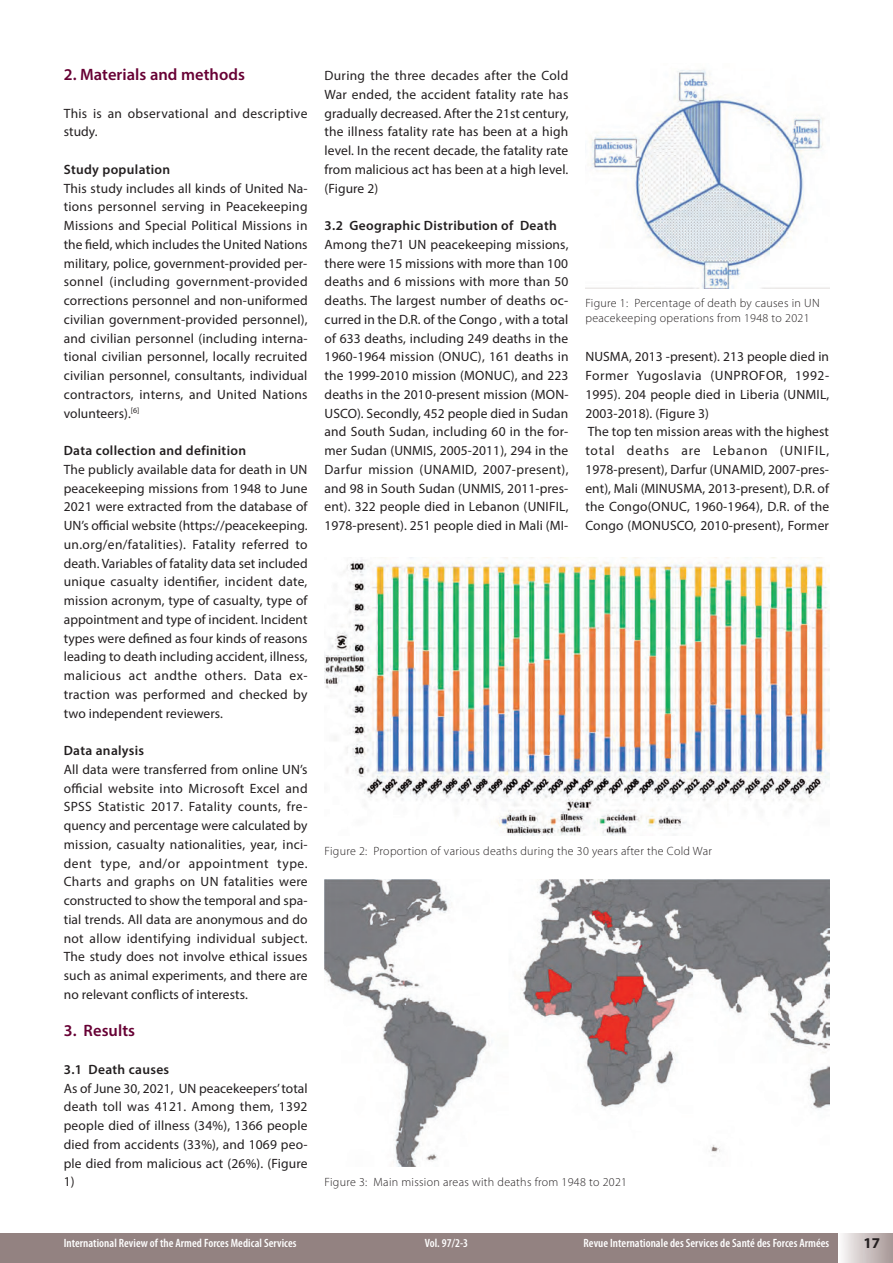
<style>
.page{position:relative;width:893px;height:1263px;background:#fff}
.page>*{position:absolute;margin:0;border:0;box-sizing:border-box;transform-origin:0 0}
.t1{font:600 16.5px "Myriad Pro";letter-spacing:.005em;color:#670134}
.t2{font:700 15px "Myriad Pro";color:#231f20}
.t3{font:13.5px/18.8px "Myriad Pro";letter-spacing:.01em;color:#231f20}
.t4{font:300 12px/15px "Myriad Pro";letter-spacing:.025em;color:#231f20}
.t5{font:600 condensed 12px "Myriad Pro";letter-spacing:.005em;color:#fff}
.s1{font-weight:600}
</style>
<div class="page">
<div style="left:838px;top:1233px;width:55px;height:30px;background:linear-gradient(to right,#fbf9f9,#a69594)"></div>
<div style="left:0;top:1233px;width:838px;height:30px;background:#938281"></div>
<img style="left:585px;top:69px;width:244px;height:219px">
<img style="left:325px;top:557px;width:504px;height:279px">
<img style="left:325px;top:879px;width:504px;height:288px">
<p class="t1" style="left:64px;top:64px;width:183px">2. Materials and methods</p>
<p class="t3" style="left:64px;top:103px;width:245px">This is an observational and descriptive study.</p>
<p class="t3" style="left:64px;top:160px;width:245px"><span class="s1">Study population<br></span>This study includes all kinds of United Na&shy;tions personnel serving in Peacekeeping Missions and Special Political Missions in the field, which includes the United Nations military, police, government-provided per&shy;sonnel (including government-provided corrections personnel and non-uniformed civilian government-provided personnel), and civilian personnel (including interna&shy;tional civilian personnel, locally recruited civilian personnel, consultants, individual contractors, interns, and United Nations volunteers).<sup>[6]</sup></p>
<p class="t3" style="left:64px;top:441px;width:245px"><span class="s1">Data collection and definition<br></span>The publicly available data for death in UN peacekeeping missions from 1948 to June 2021 were extracted from the database of UN’s official website (https://peacekeeping. un.org/en/fatalities). Fatality referred to death. Variables of fatality data set included unique casualty identifier, incident date, mission acronym, type of casualty, type of appointment and type of incident. Incident types were defined as four kinds of reasons leading to death including accident, illness, malicious act andthe others. Data ex&shy;traction was performed and checked by two independent reviewers.</p>
<p class="t3" style="left:64px;top:741px;width:245px"><span class="s1">Data analysis<br></span>All data were transferred from online UN’s official website into Microsoft Excel and SPSS Statistic 2017. Fatality counts, fre&shy;quency and percentage were calculated by mission, casualty nationalities, year, inci&shy;dent type, and/or appointment type.<br>Charts and graphs on UN fatalities were constructed to show the temporal and spa&shy;tial trends. All data are anonymous and do not allow identifying individual subject.<br>The study does not involve ethical issues such as animal experiments, and there are no relevant conflicts of interests.</p>
<p class="t1" style="left:64px;top:1020px;width:73px">3. Results</p>
<p class="t3" style="left:64px;top:1060px;width:245px"><span class="s1">3.1 Death causes<br></span>As of June 30, 2021, UN peacekeepers’ total death toll was 4121. Among them, 1392 people died of illness (34%), 1366 people died from accidents (33%), and 1069 peo&shy;ple died from malicious act (26%). (Figure<br>1)</p>
<p class="t3" style="left:325px;top:66px;width:245px;text-align:justify">During the three decades after the Cold War ended, the accident fatality rate has gradually decreased. After the 21st century, the illness fatality rate has been at a high level. In the recent decade, the fatality rate from malicious act has been at a high level. (Figure 2)</p>
<p class="t3" style="left:325px;top:216px;width:245px"><span class="s1">3.2 Geographic Distribution of Death </span>Among the71 UN peacekeeping missions, there were 15 missions with more than 100 deaths and 6 missions with more than 50 deaths. The largest number of deaths oc&shy;curred in the D.R. of the Congo , with a total of 633 deaths, including 249 deaths in the 1960-1964 mission (ONUC), 161 deaths in the 1999-2010 mission (MONUC), and 223 deaths in the 2010-present mission (MON-USCO). Secondly, 452 people died in Sudan and South Sudan, including 60 in the for&shy;mer Sudan (UNMIS, 2005-2011), 294 in the Darfur mission (UNAMID, 2007-present), and 98 in South Sudan (UNMIS, 2011-pres&shy;ent). 322 people died in Lebanon (UNIFIL, 1978-present). 251 people died in Mali (MI-</p>
<p class="t4" style="left:585px;top:295px;width:236px">Figure 1: Percentage of death by causes in UN peacekeeping operations from 1948 to 2021</p>
<p class="t3" style="left:585px;top:347px;width:245px">NUSMA, 2013 -present). 213 people died in Former Yugoslavia (UNPROFOR, 1992- 1995). 204 people died in Liberia (UNMIL, 2003-2018). (Figure 3)<br>The top ten mission areas with the highest total deaths are Lebanon (UNIFIL, 1978- present), Darfur (UNAMID, 2007-pres&shy;ent), Mali (MINUSMA, 2013-present), D.R. of the Congo(ONUC, 1960-1964), D.R. of the Congo (MONUSCO, 2010-present), Former</p>
<p class="t4" style="left:325px;top:844px;width:389px">Figure 2: Proportion of various deaths during the 30 years after the Cold War</p>
<p class="t4" style="left:325px;top:1174px;width:304px">Figure 3: Main mission areas with deaths from 1948 to 2021</p>
<p class="t5" style="left:64px;top:1236px;width:234px">International Review of the Armed Forces Medical Services</p>
<p class="t5" style="left:425px;top:1236px;width:45px">Vol. 97/2-3</p>
<p class="t5" style="left:584px;top:1236px;width:247px">Revue Internationale des Services de Santé des Forces Armées</p>
<p class="t2" style="left:864px;top:1233px;width:18px">17</p>
</div>
